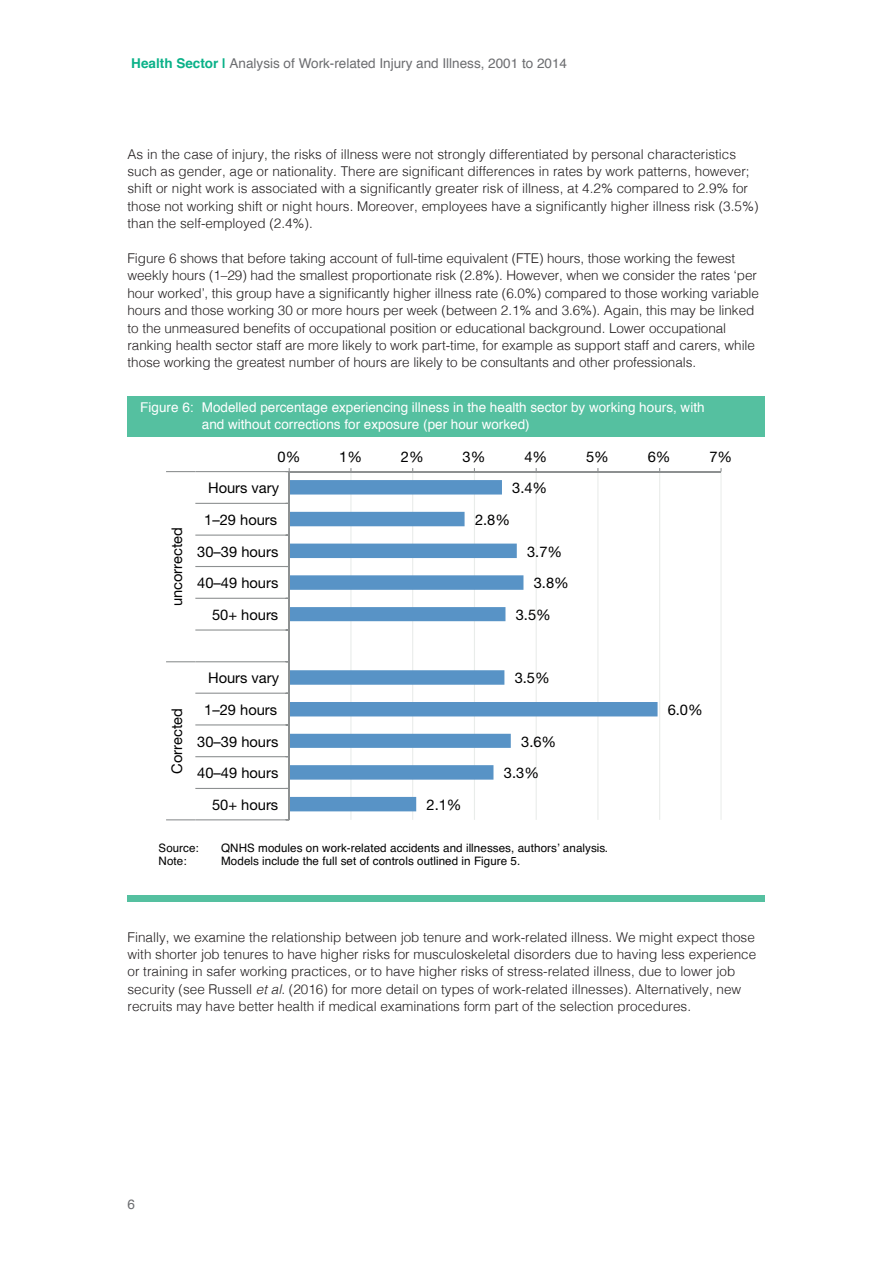
<style>
.page{position:relative;width:893px;height:1263px;background:#fff}
.page>*{position:absolute;margin:0;border:0;box-sizing:border-box;transform-origin:0 0}
.t1{font:14.7px/31.7px "Helvetica Neue";color:#000001;text-align:right}
.t2{font:300 13.5px/17.4px "Helvetica";color:#231f20}
.t3{font:13.5px/16.2px "Helvetica";color:#fff}
.t4{font:13.5px "Helvetica";color:#6c6d70}
.t5{font:11.7px "Helvetica";letter-spacing:.005em;color:#000001}
.s1{font-weight:700;color:#09b188}
.s2{font-style:italic}
</style>
<div class="page">
<div style="left:128px;top:396px;width:637px;height:41px;background:#55c0a0"></div>
<div style="left:128px;top:895px;width:637px;height:6px;background:#55c0a0"></div>
<hr style="left:721px;top:472px;width:1px;height:348px;background:#eaebea">
<hr style="left:720px;top:472px;width:1px;height:348px;background:#e9ecea">
<hr style="left:659px;top:472px;width:1px;height:348px;background:#e9ecea">
<hr style="left:597px;top:472px;width:1px;height:348px;background:#e9ecea">
<hr style="left:536px;top:472px;width:1px;height:348px;background:#e9ecea">
<hr style="left:474px;top:472px;width:1px;height:348px;background:#e9ecea">
<hr style="left:412px;top:472px;width:1px;height:348px;background:#e9ecea">
<hr style="left:350px;top:472px;width:1px;height:348px;background:#e9ecea">
<svg style="left:290px;top:480px;width:368px;height:331px"></svg>
<hr style="left:289px;top:471px;width:432px;height:1px;background:#8d9091">
<hr style="left:289px;top:472px;width:1px;height:348px;background:#8d9091">
<hr style="left:195px;top:471px;width:94px;height:1px;background:#8d9091">
<hr style="left:195px;top:503px;width:94px;height:1px;background:#8d9091">
<hr style="left:195px;top:534px;width:94px;height:2px;background:#8d9091">
<hr style="left:195px;top:566px;width:94px;height:1px;background:#8d9091">
<hr style="left:195px;top:598px;width:94px;height:1px;background:#8d9091">
<hr style="left:195px;top:629px;width:94px;height:2px;background:#8d9091">
<hr style="left:195px;top:661px;width:94px;height:1px;background:#8d9091">
<hr style="left:195px;top:693px;width:94px;height:1px;background:#8d9091">
<hr style="left:195px;top:724px;width:94px;height:1px;background:#8d9091">
<hr style="left:195px;top:756px;width:94px;height:1px;background:#8d9091">
<hr style="left:195px;top:788px;width:94px;height:1px;background:#8d9091">
<hr style="left:195px;top:819px;width:94px;height:1px;background:#8d9091">
<svg style="left:166px;top:471px;width:29px;height:1px"></svg>
<svg style="left:166px;top:661px;width:29px;height:1px"></svg>
<svg style="left:166px;top:819px;width:29px;height:1px"></svg>
<p class="t4" style="left:131px;top:52px;width:437px"><span class="s1">Health Sector |</span> Analysis of Work-related Injury and Illness, 2001 to 2014</p>
<p class="t2" style="left:128px;top:144px;width:632px">As in the case of injury, the risks of illness were not strongly differentiated by personal characteristics such as gender, age or nationality. There are significant differences in rates by work patterns, however; shift or night work is associated with a significantly greater risk of illness, at 4.2% compared to 2.9% for those not working shift or night hours. Moreover, employees have a significantly higher illness risk (3.5%) than the self-employed (2.4%).</p>
<p class="t2" style="left:128px;top:248px;width:633px">Figure 6 shows that before taking account of full-time equivalent (FTE) hours, those working the fewest weekly hours (1–29) had the smallest proportionate risk (2.8%). However, when we consider the rates ‘per hour worked’, this group have a significantly higher illness rate (6.0%) compared to those working variable hours and those working 30 or more hours per week (between 2.1% and 3.6%). Again, this may be linked to the unmeasured benefits of occupational position or educational background. Lower occupational ranking health sector staff are more likely to work part-time, for example as support staff and carers, while those working the greatest number of hours are likely to be consultants and other professionals.</p>
<p class="t3" style="left:202px;top:400px;width:504px;text-indent:-62px">Figure 6: Modelled percentage experiencing illness in the health sector by working hours, with and without corrections for exposure (per hour worked)</p>
<p class="t1" style="left:161px;top:606px;width:81px;rotate:-90deg">uncorrected</p>
<p class="t1" style="left:278px;top:440px;width:24px">0%</p>
<p class="t1" style="left:339px;top:440px;width:24px">1%</p>
<p class="t1" style="left:401px;top:440px;width:24px">2%</p>
<p class="t1" style="left:463px;top:440px;width:24px">3%</p>
<p class="t1" style="left:524px;top:440px;width:24px">4%</p>
<p class="t1" style="left:586px;top:440px;width:24px">5%</p>
<p class="t1" style="left:648px;top:440px;width:24px">6%</p>
<p class="t1" style="left:709px;top:440px;width:24px">7%</p>
<p class="t1" style="left:197px;top:472px;width:83px">Hours vary<br>1–29 hours<br>30–39 hours<br>40–49 hours<br>50+ hours</p>
<p class="t1" style="left:512px;top:472px;width:37px">3.4%</p>
<p class="t1" style="left:475px;top:504px;width:37px">2.8%</p>
<p class="t1" style="left:527px;top:535px;width:37px">3.7%</p>
<p class="t1" style="left:534px;top:567px;width:37px">3.8%</p>
<p class="t1" style="left:516px;top:599px;width:37px">3.5%</p>
<p class="t1" style="left:161px;top:774px;width:67px;rotate:-90deg">Corrected</p>
<p class="t1" style="left:197px;top:662px;width:83px">Hours vary<br>1–29 hours<br>30–39 hours<br>40–49 hours<br>50+ hours</p>
<p class="t1" style="left:426px;top:789px;width:37px">2.1%</p>
<p class="t1" style="left:515px;top:662px;width:37px">3.5%</p>
<p class="t1" style="left:504px;top:725px;width:54px;text-align:left;text-indent:17px">3.6%<br>3.3%</p>
<p class="t1" style="left:668px;top:694px;width:37px">6.0%</p>
<p class="t5" style="left:159px;top:838px;width:42px">Source:</p>
<p class="t5" style="left:221px;top:838px;width:388px">QNHS modules on work-related accidents and illnesses, authors’ analysis.</p>
<p class="t5" style="left:159px;top:852px;width:29px">Note:</p>
<p class="t5" style="left:221px;top:852px;width:301px">Models include the full set of controls outlined in Figure 5.</p>
<p class="t2" style="left:128px;top:927px;width:630px">Finally, we examine the relationship between job tenure and work-related illness. We might expect those with shorter job tenures to have higher risks for musculoskeletal disorders due to having less experience or training in safer working practices, or to have higher risks of stress-related illness, due to lower job security (see Russell <span class="s2">et al</span>. (2016) for more detail on types of work-related illnesses). Alternatively, new recruits may have better health if medical examinations form part of the selection procedures.</p>
<p class="t4" style="left:128px;top:1194px;width:9px">6</p>
</div>
